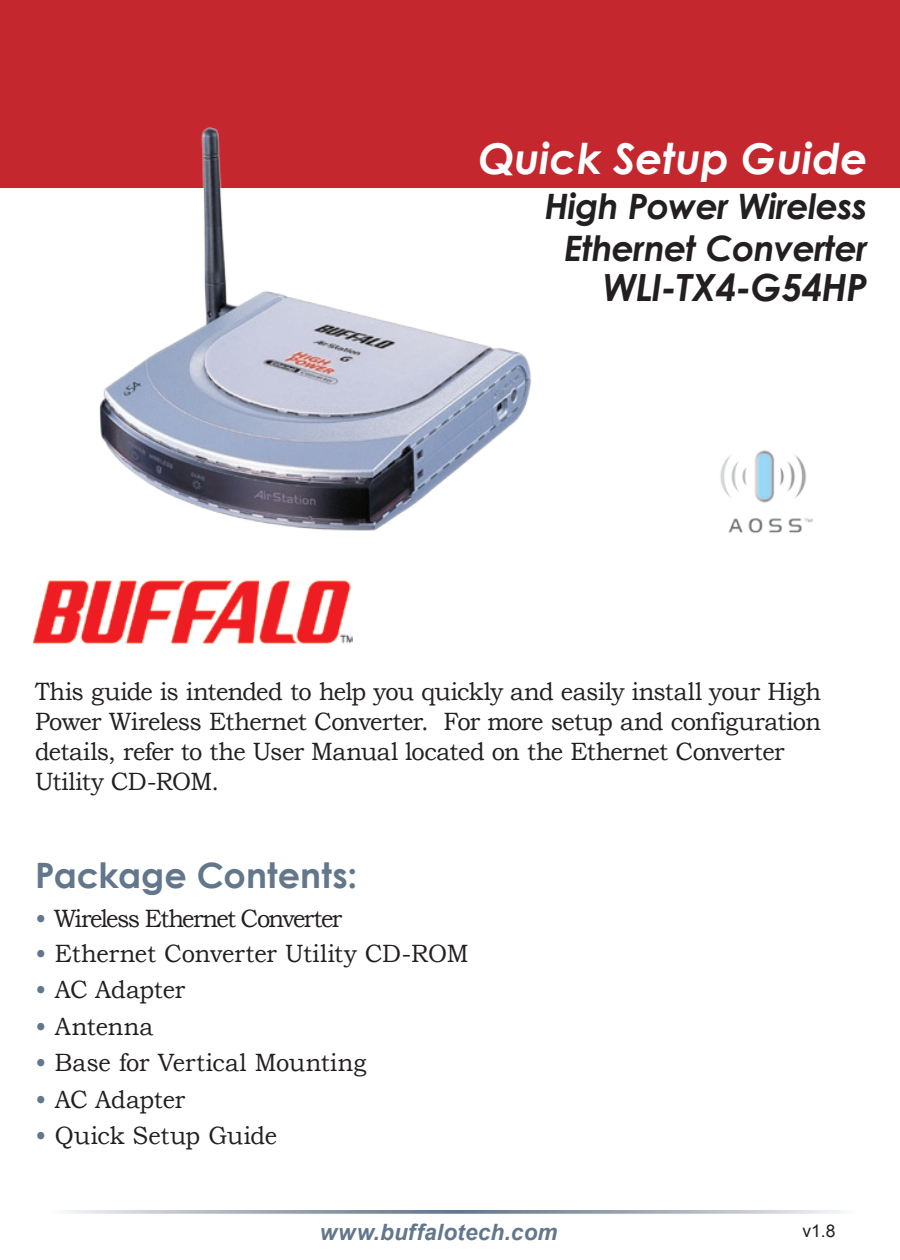
<style>
.page{position:relative;width:900px;height:1260px;background:#fff}
.page>*{position:absolute;margin:0;border:0;box-sizing:border-box;transform-origin:0 0}
.t1{font:italic 700 42.5px "Century Gothic";color:#fff}
.t2{font:italic 700 37.5px "Century Gothic";letter-spacing:-.02em;color:#231f20}
.t3{font:italic 700 35px/42.5px "Century Gothic";letter-spacing:-.02em;color:#231f20;text-align:center}
.t4{font:700 35px "Century Gothic";color:#62778c}
.t5{font:25px/30px "Bookman Old Style";letter-spacing:-.02em;color:#231f20;scale:.95 1}
.t6{font:25px "Bookman Old Style";letter-spacing:-.065em;color:#231f20;scale:.95 1}
.t7{font:25px "Bookman Old Style";color:#231f20;scale:.95 1}
.t8{font:italic 700 22.5px "Arial";letter-spacing:.01em;color:#62778c}
.t9{font:17.5px "Arial";color:#231f20}
.s1{color:#62778c}
</style>
<div class="page">
<div style="left:0;top:0;width:900px;height:187px;background:#c4272d"></div>
<img style="left:34px;top:580px;width:318px;height:64px">
<div style="left:45px;top:1210px;width:810px;height:4px;border:2px solid #fff"></div>
<img style="left:98px;top:71px;width:464px;height:525px">
<img style="left:720px;top:450px;width:93px;height:83px">
<h1 class="t1" style="left:478px;top:131px;width:391px">Quick Setup Guide</h1>
<h3 class="t3" style="left:545px;top:184px;width:324px">High Power Wireless<br>Ethernet Converter</h3>
<h2 class="t2" style="left:603px;top:264px;width:266px">WLI-TX4-G54HP</h2>
<p class="t5" style="left:35px;top:676px;width:829px">This guide is intended to help you quickly and easily install your High Power Wireless Ethernet Converter. For more setup and configuration details, refer to the User Manual located on the Ethernet Converter Utility CD-ROM.</p>
<h3 class="t4" style="left:35px;top:853px;width:324px">Package Contents:</h3>
<p class="t6" style="left:35px;top:902px;width:325px"><span class="s1">•</span> Wireless Ethernet Converter</p>
<p class="t5" style="left:35px;top:938px;width:458px"><span class="s1">•</span> Ethernet Converter Utility CD-ROM</p>
<p class="t5" style="left:35px;top:975px;width:160px"><span class="s1">•</span> AC Adapter</p>
<p class="t7" style="left:35px;top:1010px;width:126px"><span class="s1">•</span> Antenna</p>
<p class="t5" style="left:35px;top:1048px;width:350px"><span class="s1">•</span> Base for Vertical Mounting</p>
<p class="t5" style="left:35px;top:1084px;width:160px"><span class="s1">•</span> AC Adapter</p>
<p class="t5" style="left:35px;top:1121px;width:256px"><span class="s1">•</span> Quick Setup Guide</p>
<p class="t8" style="left:320px;top:1218px;width:239px">www.buffalotech.com</p>
<p class="t9" style="left:802px;top:1219px;width:35px">v1.8</p>
</div>
